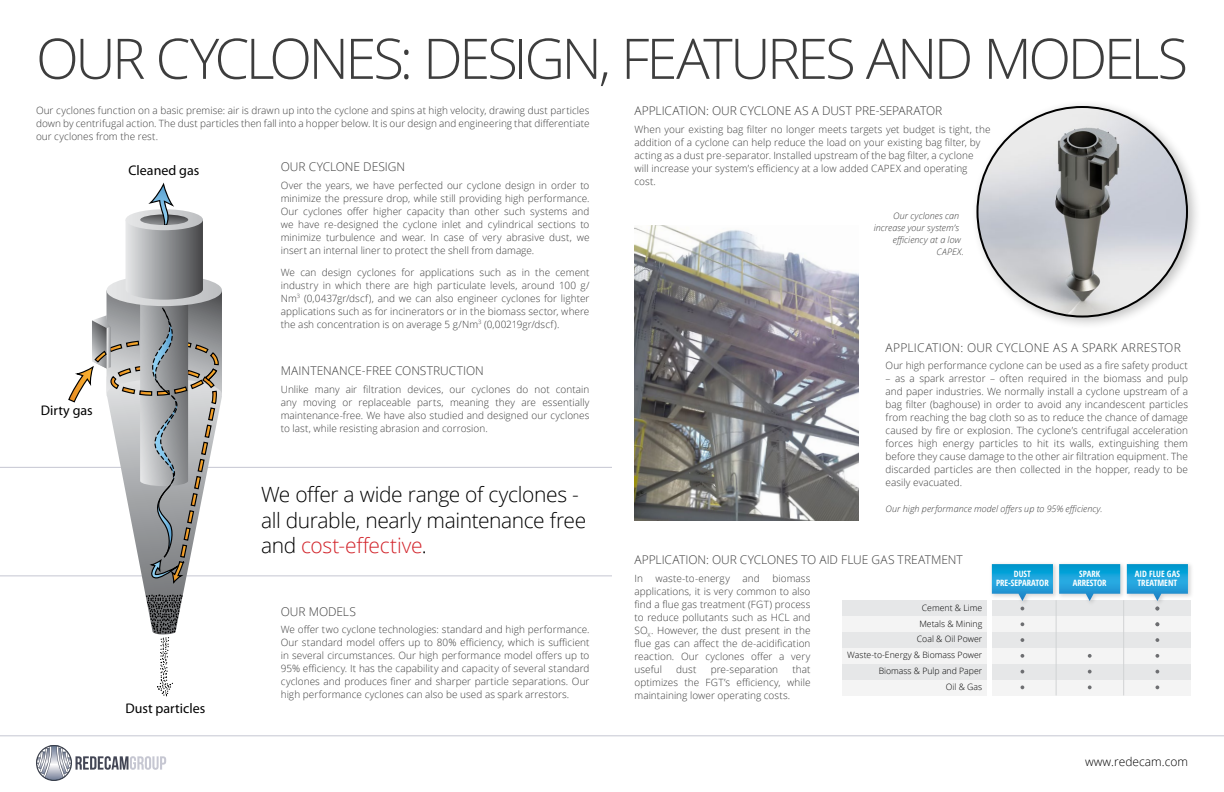
<style>
.page{position:relative;width:1224px;height:792px;background:#fff}
.page>*{position:absolute;margin:0;border:0;box-sizing:border-box;transform-origin:0 0}
.t1{font:300 56px "Open Sans";letter-spacing:-.06em;color:#3d3d3d}
.t2{font:300 21px/25.2px "Open Sans";letter-spacing:-.02em;color:#000}
.t3{font:14px "Myriad Pro";color:#000}
.t4{font:300 12px "Open Sans";letter-spacing:-.005em;color:#3d3d3d}
.t5{font:300 12px "Open Sans";letter-spacing:.02em;color:#3d3d3d}
.t6{font:300 12px "Open Sans";color:#000}
.t7{font:300 10px/13px "Open Sans";letter-spacing:.005em;color:#3d3d3d;text-align:justify}
.t8{font:italic 300 9px "Open Sans";letter-spacing:.005em;color:#3d3d3d}
.t9{font:300 8.7px/15.9px "Open Sans";color:#000;text-align:right}
.t10{font:700 condensed 8.7px/9.6px "Open Sans";color:#fff;text-align:center}
.s1{color:#d2232a}
</style>
<div class="page">
<div style="left:842px;top:600px;width:349px;height:16px;background:#e6e7e8"></div>
<div style="left:842px;top:616px;width:349px;height:16px;background:#f4f4f4"></div>
<div style="left:842px;top:632px;width:349px;height:16px;background:#e6e7e8"></div>
<div style="left:842px;top:648px;width:349px;height:16px;background:#f4f4f4"></div>
<div style="left:842px;top:664px;width:349px;height:16px;background:#e6e7e8"></div>
<div style="left:842px;top:680px;width:349px;height:16px;background:#f4f4f4"></div>
<div style="left:987px;top:579px;width:5px;height:118px;background:#fff"></div>
<svg style="left:1021px;top:622px;width:3px;height:4px"></svg>
<svg style="left:1021px;top:638px;width:3px;height:4px"></svg>
<svg style="left:1021px;top:654px;width:3px;height:4px"></svg>
<svg style="left:1021px;top:670px;width:3px;height:4px"></svg>
<svg style="left:1021px;top:685px;width:3px;height:4px"></svg>
<hr style="left:1056px;top:600px;width:1px;height:95px;background:#d1d3d4">
<hr style="left:1123px;top:600px;width:1px;height:95px;background:#d1d3d4">
<img style="left:1155px;top:564px;width:37px;height:44px">
<svg style="left:1127px;top:564px;width:61px;height:37px;background:#3faddb"></svg>
<svg style="left:1156px;top:622px;width:3px;height:4px"></svg>
<svg style="left:1156px;top:638px;width:3px;height:4px"></svg>
<svg style="left:1156px;top:654px;width:3px;height:4px"></svg>
<svg style="left:1156px;top:670px;width:3px;height:4px"></svg>
<svg style="left:1156px;top:685px;width:3px;height:4px"></svg>
<img style="left:1089px;top:564px;width:38px;height:39px">
<svg style="left:1060px;top:564px;width:60px;height:37px;background:#3faddb"></svg>
<img style="left:991px;top:564px;width:69px;height:44px">
<svg style="left:992px;top:564px;width:61px;height:37px;background:#3faddb"></svg>
<svg style="left:1088px;top:654px;width:4px;height:4px"></svg>
<svg style="left:1088px;top:670px;width:4px;height:4px"></svg>
<svg style="left:1088px;top:685px;width:4px;height:4px"></svg>
<svg style="left:36px;top:745px;width:130px;height:36px"></svg>
<hr style="left:0;top:735px;width:612px;height:1px;background:#c5c7d2">
<hr style="left:612px;top:735px;width:612px;height:1px;background:#c5c7d2">
<hr style="left:0;top:467px;width:612px;height:1px;background:#c5c7d2">
<hr style="left:0;top:575px;width:612px;height:1px;background:#c5c7d2">
<img style="left:634px;top:225px;width:224px;height:296px">
<div style="left:971px;top:98px;width:232px;height:232px;background:#000;opacity:.24"></div>
<img style="left:977px;top:107px;width:210px;height:210px;border-radius:105px">
<svg style="left:67px;top:183px;width:155px;height:514px"></svg>
<p class="t1" style="left:36px;top:20px;width:1154px">OUR CYCLONES: DESIGN, FEATURES AND MODELS</p>
<p class="t7" style="left:36px;top:103px;width:555px">Our cyclones function on a basic premise: air is drawn up into the cyclone and spins at high velocity, drawing dust particles down by centrifugal action. The dust particles then fall into a hopper below. It is our design and engineering that differentiate our cyclones from the rest.</p>
<p class="t3" style="left:129px;top:162px;width:72px">Cleaned gas</p>
<p class="t3" style="left:41px;top:401px;width:53px">Dirty gas</p>
<p class="t3" style="left:125px;top:700px;width:81px">Dust particles</p>
<p class="t4" style="left:281px;top:159px;width:126px">OUR CYCLONE DESIGN</p>
<p class="t7" style="left:281px;top:178px;width:310px">Over the years, we have perfected our cyclone design in order to minimize the pressure drop, while still providing high performance.<br>Our cyclones offer higher capacity than other such systems and we have re-designed the cyclone inlet and cylindrical sections to minimize turbulence and wear. In case of very abrasive dust, we insert an internal liner to protect the shell from damage.</p>
<p class="t7" style="left:281px;top:265px;width:310px">We can design cyclones for applications such as in the cement industry in which there are high particulate levels, around 100 g/ Nm<sup>3</sup> (0,0437gr/dscf), and we can also engineer cyclones for lighter applications such as for incinerators or in the biomass sector, where the ash concentration is on average 5 g/Nm<sup>3</sup> (0,00219gr/dscf).</p>
<p class="t4" style="left:281px;top:363px;width:205px">MAINTENANCE-FREE CONSTRUCTION</p>
<p class="t7" style="left:281px;top:382px;width:310px">Unlike many air filtration devices, our cyclones do not contain any moving or replaceable parts, meaning they are essentially maintenance-free. We have also studied and designed our cyclones to last, while resisting abrasion and corrosion.</p>
<p class="t2" style="left:261px;top:482px;width:327px">We offer a wide range of cyclones - all durable, nearly maintenance free and <span class="s1">cost-effective</span>.</p>
<p class="t4" style="left:281px;top:603px;width:77px">OUR MODELS</p>
<p class="t7" style="left:281px;top:623px;width:310px">We offer two cyclone technologies: standard and high performance.<br>Our standard model offers up to 80% efficiency, which is sufficient in several circumstances. Our high performance model offers up to 95% efficiency. It has the capability and capacity of several standard cyclones and produces finer and sharper particle separations. Our high performance cyclones can also be used as spark arrestors.</p>
<p class="t4" style="left:634px;top:103px;width:309px">APPLICATION: OUR CYCLONE AS A DUST PRE-SEPARATOR</p>
<p class="t7" style="left:634px;top:122px;width:357px;text-align:left">When your existing bag filter no longer meets targets yet budget is tight, the addition of a cyclone can help reduce the load on your existing bag filter, by acting as a dust pre-separator. Installed upstream of the bag filter, a cyclone<br>will increase your system’s efficiency at a low added CAPEX and operating cost.</p>
<p class="t8" style="left:893px;top:209px;width:67px">Our cyclones can</p>
<p class="t8" style="left:874px;top:221px;width:87px">increase your system’s</p>
<p class="t8" style="left:893px;top:233px;width:70px">efficiency at a low</p>
<p class="t8" style="left:937px;top:245px;width:29px">CAPEX.</p>
<p class="t5" style="left:886px;top:339px;width:297px">APPLICATION: OUR CYCLONE AS A SPARK ARRESTOR</p>
<p class="t7" style="left:886px;top:359px;width:304px">Our high performance cyclone can be used as a fire safety product</p>
<p class="t7" style="left:886px;top:372px;width:304px">– as a spark arrestor – often required in the biomass and pulp and paper industries. We normally install a cyclone upstream of a bag filter (baghouse) in order to avoid any incandescent particles from reaching the bag cloth so as to reduce the chance of damage caused by fire or explosion. The cyclone’s centrifugal acceleration forces high energy particles to hit its walls, extinguishing them before they cause damage to the other air filtration equipment. The discarded particles are then collected in the hopper, ready to be easily evacuated.</p>
<p class="t8" style="left:886px;top:503px;width:218px">Our high performance model offers up to 95% efficiency.</p>
<p class="t4" style="left:634px;top:552px;width:330px">APPLICATION: OUR CYCLONES TO AID FLUE GAS TREATMENT</p>
<p class="t7" style="left:634px;top:571px;width:10px">In</p>
<p class="t7" style="left:656px;top:571px;width:76px">waste-to-energy</p>
<p class="t7" style="left:743px;top:571px;width:19px">and</p>
<p class="t7" style="left:634px;top:571px;width:178px;text-indent:138px">biomass applications, it is very common to also find a flue gas treatment (FGT) process to reduce pollutants such as HCL and SO<sub>X</sub>. However, the dust present in the flue gas can affect the de-acidification reaction. Our cyclones offer a very useful</p>
<p class="t9" style="left:847px;top:599px;width:137px">Cement &amp; Lime<br>Metals &amp; Mining<br>Coal &amp; Oil Power<br>Waste-to-Energy &amp; Biomass Power<br>Biomass &amp; Pulp and Paper<br>Oil &amp; Gas</p>
<p class="t7" style="left:634px;top:662px;width:178px;text-indent:158px">that optimizes the FGT’s efficiency, while maintaining lower operating costs.</p>
<p class="t7" style="left:676px;top:662px;width:22px">dust</p>
<p class="t7" style="left:711px;top:662px;width:69px">pre-separation</p>
<p class="t10" style="left:996px;top:569px;width:54px">DUST<br>PRE-SEPARATOR</p>
<p class="t10" style="left:1073px;top:569px;width:35px">SPARK<br>ARRESTOR</p>
<p class="t10" style="left:1135px;top:569px;width:47px">AID FLUE GAS<br>TREATMENT</p>
<p class="t6" style="left:1085px;top:753px;width:104px">www.redecam.com</p>
</div>
